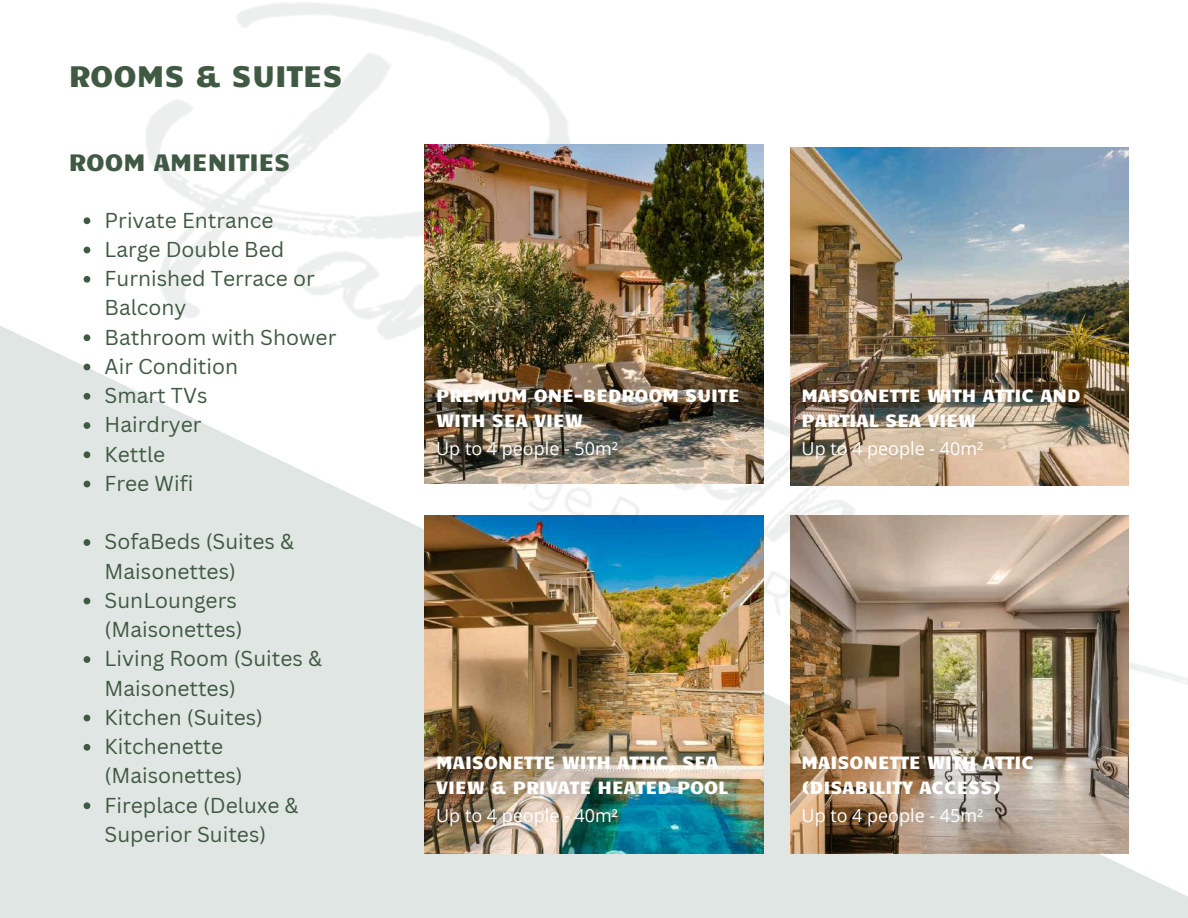
<style>
.page{position:relative;width:1188px;height:918px;background:#fff}
.page>*{position:absolute;margin:0;border:0;box-sizing:border-box;transform-origin:0 0}
.t1{font:30px "Candal";color:#3f5942}
.t2{font:24px "Candal";color:#3f5942}
.t3{font:21px/29.2px "Canva Sans";color:#3f5942}
.t4{font:18px/24.8px "Candal";color:#fff}
.t5{font:18px "Open Sans";color:#fff}
</style>
<div class="page">
<div style="left:0;top:326px;width:1188px;height:592px;background:#e0e6e3"></div>
<img style="left:37px;top:3px;width:1151px;height:851px">
<img style="left:425px;top:145px;width:338px;height:339px">
<img style="left:425px;top:515px;width:338px;height:339px">
<img style="left:790px;top:515px;width:339px;height:339px">
<img style="left:790px;top:147px;width:339px;height:339px">
<svg style="left:84px;top:217px;width:6px;height:7px"></svg>
<svg style="left:84px;top:247px;width:6px;height:6px"></svg>
<svg style="left:84px;top:276px;width:6px;height:7px"></svg>
<svg style="left:84px;top:334px;width:6px;height:7px"></svg>
<svg style="left:84px;top:364px;width:6px;height:6px"></svg>
<svg style="left:84px;top:393px;width:6px;height:7px"></svg>
<svg style="left:84px;top:422px;width:6px;height:7px"></svg>
<svg style="left:84px;top:451px;width:6px;height:7px"></svg>
<svg style="left:84px;top:481px;width:6px;height:6px"></svg>
<svg style="left:84px;top:539px;width:6px;height:7px"></svg>
<svg style="left:84px;top:598px;width:6px;height:6px"></svg>
<svg style="left:84px;top:656px;width:6px;height:7px"></svg>
<svg style="left:84px;top:715px;width:6px;height:6px"></svg>
<svg style="left:84px;top:744px;width:6px;height:7px"></svg>
<svg style="left:84px;top:802px;width:6px;height:7px"></svg>
<h1 class="t1" style="left:69px;top:54px;width:275px">ROOMS &amp; SUITES</h1>
<p class="t2" style="left:69px;top:145px;width:223px">ROOM AMENITIES</p>
<p class="t3" style="left:105px;top:205px;width:233px">Private Entrance<br>Large Double Bed<br>Furnished Terrace or<br>Balcony<br>Bathroom with Shower<br>Air Condition<br>Smart TVs<br>Hairdryer<br>Kettle<br>Free Wifi</p>
<p class="t3" style="left:105px;top:527px;width:219px">SofaBeds (Suites &amp;<br>Maisonettes)<br>SunLoungers (Maisonettes)<br>Living Room (Suites &amp;<br>Maisonettes)<br>Kitchen (Suites)<br>Kitchenette (Maisonettes)<br>Fireplace (Deluxe &amp;<br>Superior Suites)</p>
<p class="t4" style="left:436px;top:382px;width:305px">PREMIUM ONE-BEDROOM SUITE<br>WITH SEA VIEW</p>
<p class="t5" style="left:436px;top:436px;width:183px">Up to 4 people - 50m²</p>
<p class="t4" style="left:802px;top:382px;width:281px">MAISONETTE WITH ATTIC AND<br>PARTIAL SEA VIEW</p>
<p class="t5" style="left:802px;top:436px;width:183px">Up to 4 people - 40m²</p>
<p class="t4" style="left:436px;top:749px;width:294px">MAISONETTE WITH ATTIC, SEA<br>VIEW &amp; PRIVATE HEATED POOL</p>
<p class="t5" style="left:436px;top:803px;width:183px">Up to 4 people - 40m²</p>
<p class="t4" style="left:802px;top:749px;width:234px">MAISONETTE WITH ATTIC (DISABILITY ACCESS)</p>
<p class="t5" style="left:802px;top:803px;width:183px">Up to 4 people - 45m²</p>
</div>
